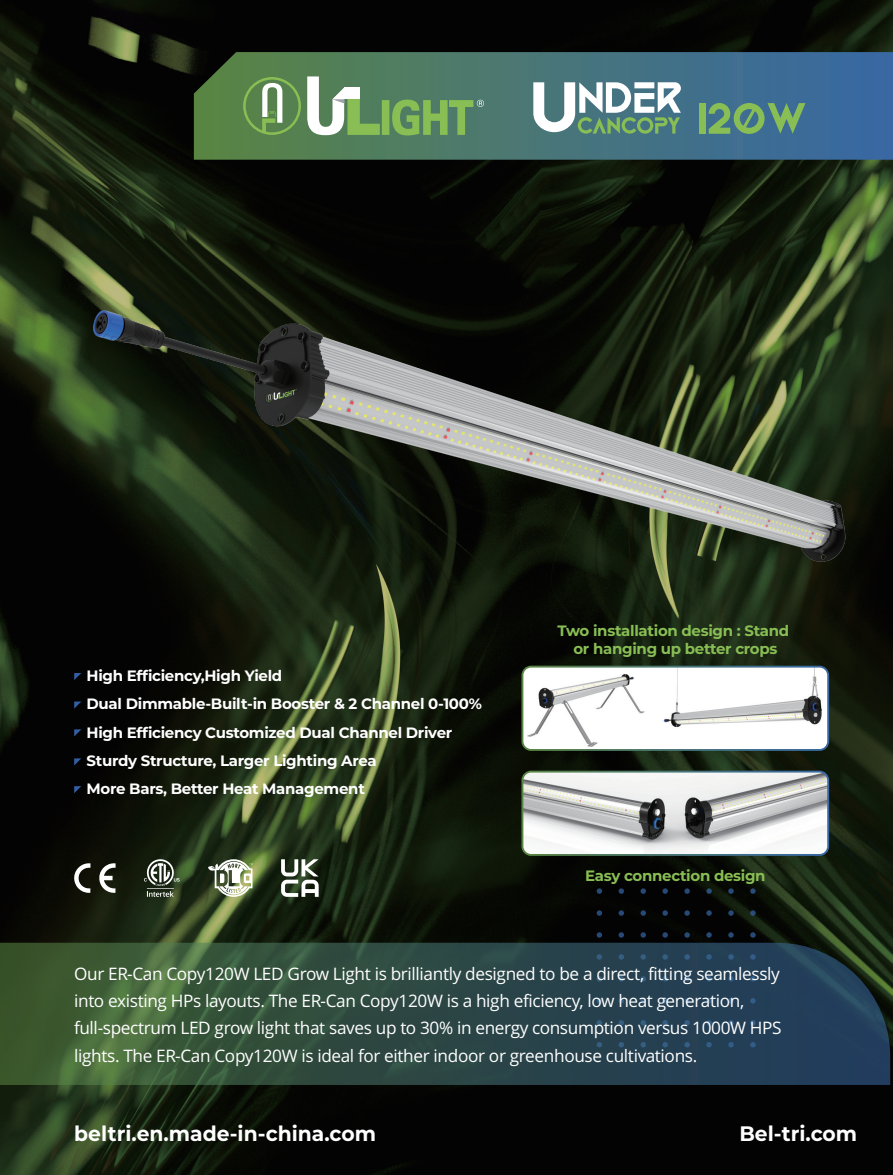
<style>
.page{position:relative;width:893px;height:1175px;background:#fff}
.page>*{position:absolute;margin:0;border:0;box-sizing:border-box;transform-origin:0 0}
.t1{font:700 20.85px "Liga Montserrat";color:#fff}
.t2{font:17.25px/27.3px "Spica Neue P";letter-spacing:-.02em;color:#fff}
.t3{font:700 15px/28.3px "Liga Montserrat";letter-spacing:-.02em;color:#fff}
.t4{font:700 15px/18px "Liga Montserrat";letter-spacing:-.02em;color:#88be54;text-align:center}
</style>
<div class="page">
<img style="left:0;top:0;width:893px;height:1175px">
<svg style="left:597px;top:888px;width:5px;height:6px"></svg>
<svg style="left:619px;top:888px;width:5px;height:6px"></svg>
<svg style="left:640px;top:888px;width:6px;height:6px"></svg>
<svg style="left:662px;top:888px;width:6px;height:6px"></svg>
<svg style="left:684px;top:888px;width:6px;height:6px"></svg>
<svg style="left:706px;top:888px;width:6px;height:6px"></svg>
<svg style="left:728px;top:888px;width:6px;height:6px"></svg>
<svg style="left:750px;top:888px;width:6px;height:6px"></svg>
<svg style="left:597px;top:910px;width:5px;height:6px"></svg>
<svg style="left:619px;top:910px;width:5px;height:6px"></svg>
<svg style="left:640px;top:910px;width:6px;height:6px"></svg>
<svg style="left:662px;top:910px;width:6px;height:6px"></svg>
<svg style="left:684px;top:910px;width:6px;height:6px"></svg>
<svg style="left:706px;top:910px;width:6px;height:6px"></svg>
<svg style="left:728px;top:910px;width:6px;height:6px"></svg>
<svg style="left:750px;top:910px;width:6px;height:6px"></svg>
<svg style="left:597px;top:932px;width:5px;height:5px"></svg>
<svg style="left:619px;top:932px;width:5px;height:5px"></svg>
<svg style="left:640px;top:932px;width:6px;height:5px"></svg>
<svg style="left:662px;top:932px;width:6px;height:5px"></svg>
<svg style="left:684px;top:932px;width:6px;height:5px"></svg>
<svg style="left:706px;top:932px;width:6px;height:5px"></svg>
<svg style="left:728px;top:932px;width:6px;height:5px"></svg>
<svg style="left:750px;top:932px;width:6px;height:5px"></svg>
<svg style="left:194px;top:52px;width:699px;height:108px;background:#457276"></svg>
<svg style="left:0;top:942px;width:890px;height:143px;background:#2f4b44"></svg>
<svg style="left:74px;top:673px;width:7px;height:7px"></svg>
<svg style="left:74px;top:701px;width:7px;height:7px"></svg>
<svg style="left:74px;top:729px;width:7px;height:7px"></svg>
<svg style="left:74px;top:758px;width:7px;height:7px"></svg>
<svg style="left:74px;top:786px;width:7px;height:7px"></svg>
<img style="left:0;top:234px;width:893px;height:420px">
<svg style="left:99px;top:863px;width:17px;height:30px"></svg>
<svg style="left:74px;top:863px;width:16px;height:30px"></svg>
<svg style="left:144px;top:859px;width:36px;height:38px"></svg>
<svg style="left:208px;top:859px;width:45px;height:38px"></svg>
<svg style="left:281px;top:859px;width:38px;height:38px"></svg>
<div style="left:699px;top:103px;width:6px;height:31px;background:#88be54"></div>
<svg style="left:709px;top:103px;width:96px;height:31px;background:#609374"></svg>
<svg style="left:533px;top:82px;width:148px;height:52px"></svg>
<svg style="left:243px;top:77px;width:58px;height:58px;background:#729963"></svg>
<svg style="left:307px;top:76px;width:177px;height:59px;background:#749d73"></svg>
<img style="left:522px;top:771px;width:306px;height:84px">
<div style="left:521px;top:770px;width:308px;height:86px;border:2px solid #fff;border-radius:9px"></div>
<img style="left:522px;top:666px;width:306px;height:84px">
<div style="left:521px;top:665px;width:308px;height:86px;border:2px solid #fff;border-radius:9px"></div>
<p class="t3" style="left:87px;top:661px;width:397px">High Efficiency,High Yield<br>Dual Dimmable-Built-in Booster &amp; 2 Channel 0-100% High Efficiency Customized Dual Channel Driver Sturdy Structure, Larger Lighting Area<br>More Bars, Better Heat Management</p>
<p class="t4" style="left:558px;top:621px;width:233px">Two installation design : Stand or hanging up better crops</p>
<p class="t4" style="left:585px;top:866px;width:182px">Easy connection design</p>
<p class="t2" style="left:74px;top:960px;width:709px">Our ER-Can Copy120W LED Grow Light is brilliantly designed to be a direct, fitting seamlessly into existing HPs layouts. The ER-Can Copy120W is a high eficiency, low heat generation, full-spectrum LED grow light that saves up to 30% in energy consumption versus 1000W HPS lights. The ER-Can Copy120W is ideal for either indoor or greenhouse cultivations.</p>
<p class="t1" style="left:74px;top:1118px;width:303px">beltri.en.made-in-china.com</p>
<p class="t1" style="left:739px;top:1118px;width:119px">Bel-tri.com</p>
</div>
